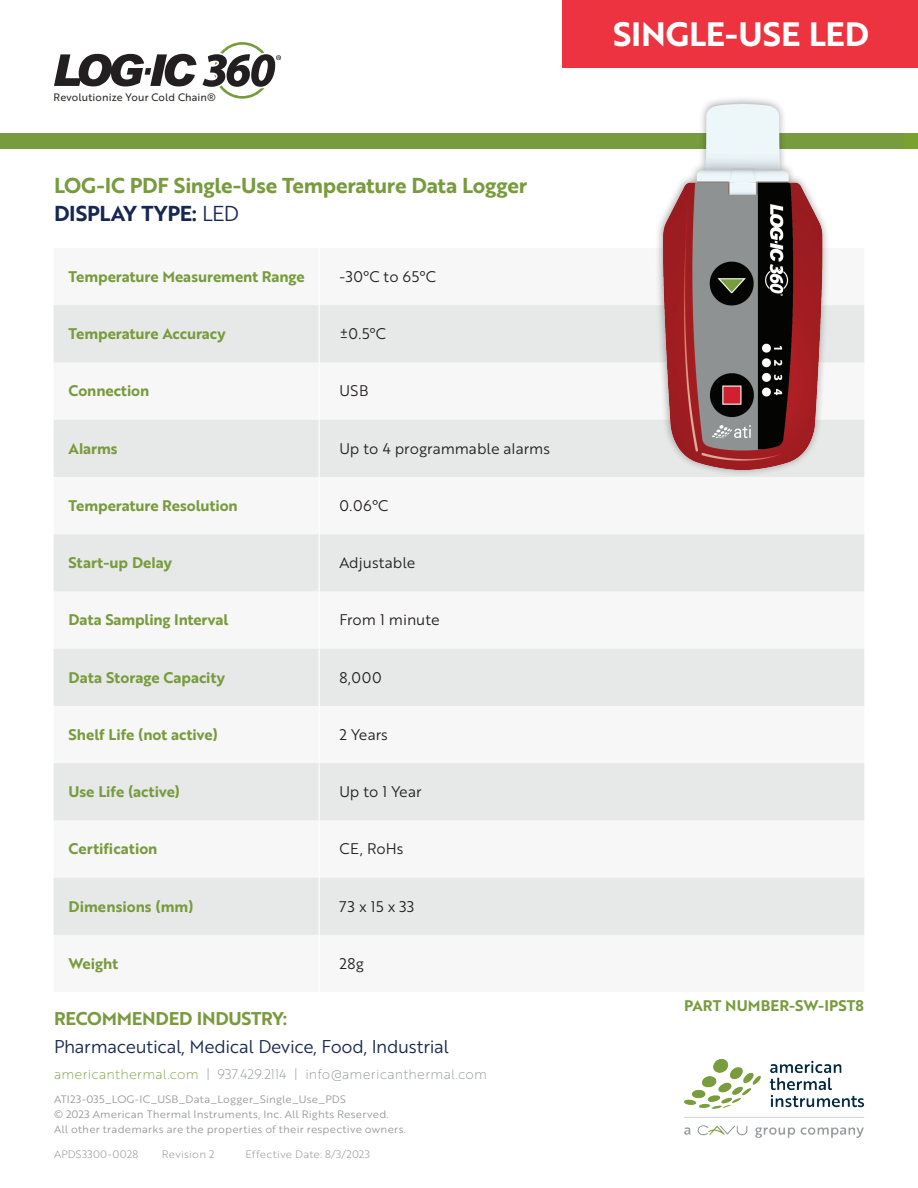
<style>
.page{position:relative;width:918px;height:1188px;background:#fff}
.page>*{position:absolute;margin:0;border:0;box-sizing:border-box;transform-origin:0 0}
.t1{font:32.85px "Brother 1816 Bold";color:#fff}
.t2{font:21px/28.5px "Brother 1816 Bold";letter-spacing:-.01em;color:#789b3d}
.t3{font:18px "Brother 1816 Book";letter-spacing:-.015em;color:#172751}
.t4{font:18px "Brother 1816 Bold";letter-spacing:-.015em;color:#789b3d}
.t5{font:15px "Brother 1816 Bold";color:#789b3d}
.t6{font:15px "Brother 1816 Book";color:#231f20}
.t7{font:13.5px "Brother 1816 Thin";letter-spacing:.015em;color:#8e9091}
.t8{font:10.5px/15px "Brother 1816 Book";letter-spacing:.02em;color:#979899;scale:1.05 1}
.t9{font:10.5px "Brother 1816 Light";letter-spacing:.015em;color:#979899;scale:1.05 1}
.t10{font:10.5px "Brother 1816 Regular";letter-spacing:.015em;color:#2b2824}
.s1{color:#172751}
.s2{font-family:"Brother 1816 Book";color:#172751}
.s3{color:#789b3d}
</style>
<div class="page">
<svg style="left:54px;top:305px;width:810px;height:630px;fill:#e7e9e9"></svg>
<hr style="left:319px;top:305px;width:1px;height:57px;background:#fff">
<hr style="left:319px;top:362px;width:1px;height:58px;background:#fff">
<hr style="left:319px;top:420px;width:1px;height:57px;background:#fff">
<hr style="left:319px;top:477px;width:1px;height:57px;background:#fff">
<hr style="left:319px;top:534px;width:1px;height:57px;background:#fff">
<hr style="left:319px;top:591px;width:1px;height:58px;background:#fff">
<hr style="left:319px;top:649px;width:1px;height:57px;background:#fff">
<hr style="left:319px;top:706px;width:1px;height:57px;background:#fff">
<hr style="left:319px;top:763px;width:1px;height:57px;background:#fff">
<hr style="left:319px;top:820px;width:1px;height:58px;background:#fff">
<hr style="left:319px;top:878px;width:1px;height:57px;background:#fff">
<div style="left:0;top:134px;width:918px;height:15px;background:#789b3d"></div>
<div style="left:563px;top:0;width:355px;height:68px;background:#ee3340"></div>
<img style="left:645px;top:98px;width:191px;height:388px">
<img style="left:684px;top:1059px;width:181px;height:79px">
<svg style="left:54px;top:54px;width:143px;height:32px"></svg>
<svg style="left:203px;top:42px;width:78px;height:57px"></svg>
<div style="left:904px;top:134px;width:14px;height:15px;background:#78a22d"></div>
<p class="t10" style="left:54px;top:90px;width:164px">Revolutionize Your Cold Chain®</p>
<h2 class="t2" style="left:54px;top:170px;width:475px">LOG-IC PDF Single-Use Temperature Data Logger<br><span class="s1">DISPLAY TYPE:</span> <span class="s2">LED</span></h2>
<p class="t5" style="left:69px;top:265px;width:238px">Temperature Measurement Range</p>
<p class="t6" style="left:339px;top:266px;width:98px">-30°C to 65°C</p>
<p class="t5" style="left:69px;top:322px;width:158px">Temperature Accuracy</p>
<p class="t6" style="left:339px;top:323px;width:48px">±0.5°C</p>
<p class="t5" style="left:69px;top:380px;width:82px">Connection</p>
<p class="t6" style="left:339px;top:380px;width:31px">USB</p>
<p class="t5" style="left:69px;top:437px;width:51px">Alarms</p>
<p class="t6" style="left:339px;top:437px;width:212px">Up to 4 programmable alarms</p>
<p class="t5" style="left:69px;top:494px;width:171px">Temperature Resolution</p>
<p class="t6" style="left:339px;top:495px;width:51px">0.06°C</p>
<p class="t5" style="left:69px;top:551px;width:105px">Start-up Delay</p>
<p class="t6" style="left:339px;top:552px;width:78px">Adjustable</p>
<p class="t5" style="left:69px;top:609px;width:161px">Data Sampling Interval</p>
<p class="t6" style="left:339px;top:609px;width:102px">From 1 minute</p>
<p class="t5" style="left:69px;top:666px;width:158px">Data Storage Capacity</p>
<p class="t6" style="left:339px;top:666px;width:44px">8,000</p>
<p class="t5" style="left:69px;top:723px;width:151px">Shelf Life (not active)</p>
<p class="t6" style="left:339px;top:723px;width:50px">2 Years</p>
<p class="t5" style="left:69px;top:780px;width:113px">Use Life (active)</p>
<p class="t6" style="left:339px;top:781px;width:84px">Up to 1 Year</p>
<p class="t5" style="left:69px;top:838px;width:90px">Certification</p>
<p class="t6" style="left:339px;top:838px;width:65px">CE, RoHs</p>
<p class="t5" style="left:69px;top:895px;width:126px">Dimensions (mm)</p>
<p class="t6" style="left:339px;top:895px;width:77px">73 x 15 x 33</p>
<p class="t5" style="left:69px;top:952px;width:51px">Weight</p>
<p class="t6" style="left:339px;top:952px;width:26px">28g</p>
<p class="t4" style="left:54px;top:1004px;width:235px">RECOMMENDED INDUSTRY:</p>
<p class="t3" style="left:54px;top:1033px;width:396px">Pharmaceutical, Medical Device, Food, Industrial</p>
<p class="t7" style="left:54px;top:1064px;width:434px"><span class="s3">americanthermal.com</span> | 937.429.2114 | info@americanthermal.com</p>
<p class="t8" style="left:54px;top:1092px;width:337px">ATI23-035_LOG-IC_USB_Data_Logger_Single_Use_PDS<br>© 2023 American Thermal Instruments, Inc. All Rights Reserved.<br>All other trademarks are the properties of their respective owners.</p>
<p class="t9" style="left:54px;top:1147px;width:82px">APDS3300-0028</p>
<p class="t9" style="left:162px;top:1147px;width:52px">Revision 2</p>
<p class="t9" style="left:245px;top:1147px;width:120px">Effective Date: 8/3/2023</p>
<h1 class="t1" style="left:613px;top:9px;width:258px">SINGLE-USE LED</h1>
<p class="t5" style="left:684px;top:994px;width:181px">PART NUMBER-SW-IPST8</p>
</div>
